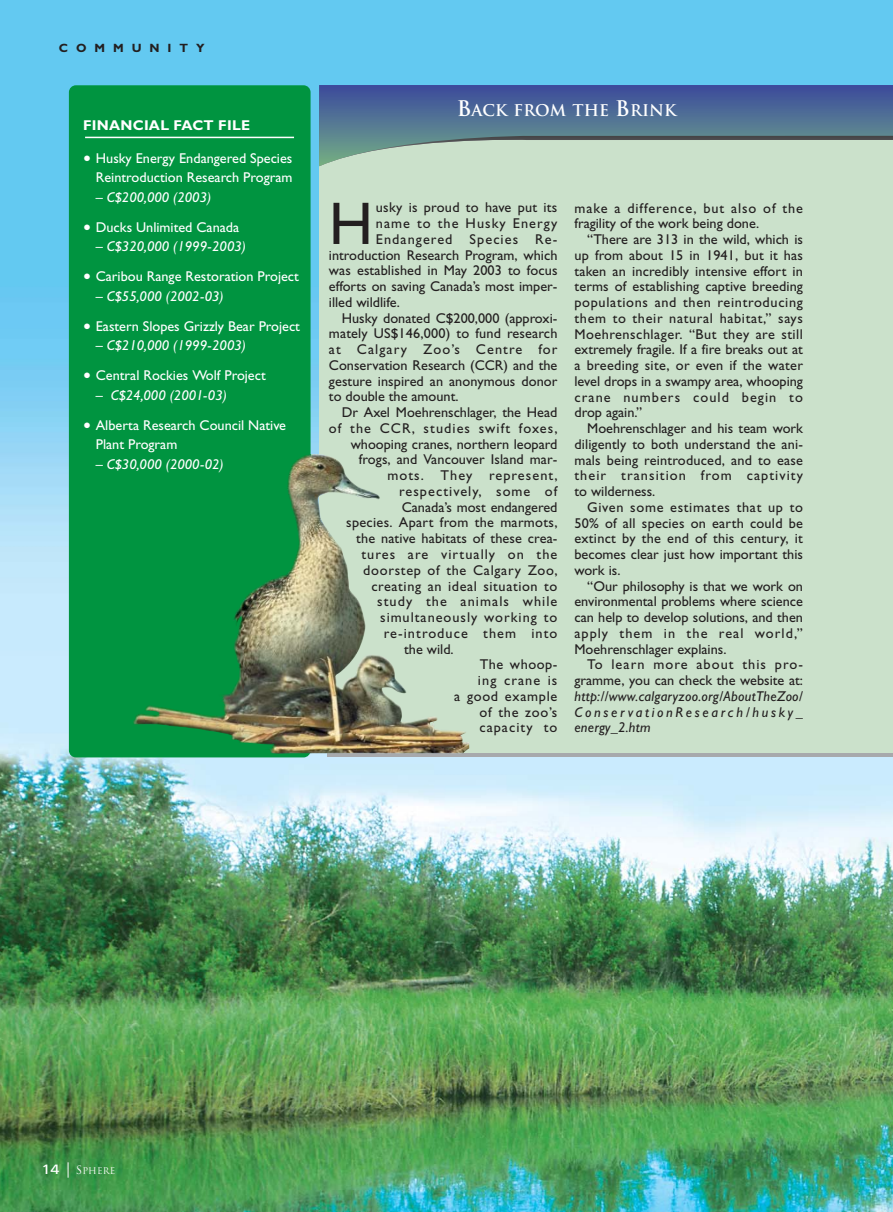
<style>
.page{position:relative;width:893px;height:1212px;background:#fff}
.page>*{position:absolute;margin:0;border:0;box-sizing:border-box;transform-origin:0 0}
.t1{font:60.45px "Gill Sans";color:#231f20}
.t2{font:700 15.75px "Trajan";color:#fff}
.t3{font:14.25px/15.8px "Gill Sans";letter-spacing:.01em;color:#231f20;text-align:justify}
.t4{font:14.25px "Gill Sans";letter-spacing:.075em;color:#231f20}
.t5{font:14.25px/19.5px "Gill Sans";color:#fff;text-align:right}
.t6{font:italic 14.25px "Gill Sans";color:#fff}
.t7{font:italic 14.25px/15.8px "Gill Sans";letter-spacing:.19em;color:#231f20;text-align:justify}
.t8{font:14.25px "Gill Sans";letter-spacing:.05em;color:#231f20}
.t9{font:14.25px "Gill Sans";letter-spacing:.04em;color:#231f20}
.t10{font:14.25px "Gill Sans";letter-spacing:.07em;color:#231f20}
.t11{font:700 14.25px "Gill Sans";letter-spacing:.015em;color:#fff}
.t12{font:700 12px "Gill Sans";letter-spacing:.66em;color:#231f20}
.t13{font:9px "Trajan";letter-spacing:.025em;color:#fff}
.s1{font-size:22.5px}
.s2{font-size:21px}
.s3{font-family:"Frutiger";font-size:13.5px}
.s4{font-size:11.25px}
</style>
<div class="page">
<img style="left:0;top:0;width:892px;height:1212px">
<div style="left:319px;top:124px;width:573px;height:629px;background:#cbe1cb"></div>
<svg style="left:319px;top:85px;width:573px;height:81px"></svg>
<div style="left:69px;top:85px;width:241px;height:672px;background:#009440;border-radius:7px"></div>
<img style="left:133px;top:452px;width:336px;height:302px">
<svg style="left:68px;top:1162px;width:1px;height:16px"></svg>
<hr style="left:85px;top:137px;width:209px;height:1px;background:#fff">
<p class="t12" style="left:59px;top:44px;width:147px">COMMUNITY</p>
<p class="t11" style="left:83px;top:121px;width:169px">FINANCIAL FACT FILE</p>
<p class="t5" style="left:83px;top:150px;width:211px"><span class="s1">•</span> Husky Energy Endangered Species<br>Reintroduction Research Program</p>
<p class="t6" style="left:96px;top:192px;width:117px">– C$200,000 (2003)</p>
<p class="t5" style="left:83px;top:219px;width:158px"><span class="s1">•</span> Ducks Unlimited Canada</p>
<p class="t6" style="left:96px;top:242px;width:152px">– C$320,000 (1999-2003)</p>
<p class="t5" style="left:83px;top:268px;width:217px"><span class="s1">•</span> Caribou Range Restoration Project</p>
<p class="t6" style="left:96px;top:291px;width:129px">– C$55,000 (2002-03)</p>
<p class="t5" style="left:83px;top:318px;width:218px"><span class="s1">•</span> Eastern Slopes Grizzly Bear Project</p>
<p class="t6" style="left:96px;top:341px;width:152px">– C$210,000 (1999-2003)</p>
<p class="t5" style="left:83px;top:367px;width:184px"><span class="s1">•</span> Central Rockies Wolf Project</p>
<p class="t6" style="left:96px;top:390px;width:133px">– C$24,000 (2001-03)</p>
<p class="t5" style="left:96px;top:417px;width:192px;text-align:left;text-indent:-13px"><span class="s1">•</span> Alberta Research Council Native<br>Plant Program</p>
<p class="t6" style="left:96px;top:459px;width:129px">– C$30,000 (2000-02)</p>
<p class="t2" style="left:456px;top:101px;width:221px"><span class="s2">B</span>ACK FROM THE <span class="s2">B</span>RINK</p>
<h1 class="t1" style="left:329px;top:203px;width:46px">H</h1>
<p class="t3" style="left:376px;top:201px;width:183px">usky is proud to have put its</p>
<p class="t4" style="left:376px;top:219px;width:183px">name to the Husky Energy</p>
<p class="t4" style="left:376px;top:234px;width:183px">Endangered Species Re-</p>
<p class="t3" style="left:329px;top:249px;width:230px">introduction Research Program, which</p>
<p class="t3" style="left:329px;top:264px;width:230px">was established in May 2003 to focus</p>
<p class="t3" style="left:329px;top:280px;width:230px">efforts on saving Canada’s most imper-</p>
<p class="t3" style="left:329px;top:296px;width:73px">illed wildlife.</p>
<p class="t3" style="left:342px;top:312px;width:217px">Husky donated C$200,000 (approxi-</p>
<p class="t3" style="left:329px;top:327px;width:230px">mately US$146,000) to fund research</p>
<p class="t4" style="left:329px;top:345px;width:230px">at Calgary Zoo’s Centre for</p>
<p class="t3" style="left:329px;top:359px;width:230px">Conservation Research (CCR) and the</p>
<p class="t3" style="left:329px;top:375px;width:230px">gesture inspired an anonymous donor</p>
<p class="t3" style="left:329px;top:390px;width:131px">to double the amount.</p>
<p class="t3" style="left:342px;top:406px;width:217px">Dr Axel Moehrenschlager, the Head</p>
<p class="t4" style="left:329px;top:423px;width:230px">of the CCR, studies swift foxes,</p>
<p class="t3" style="left:351px;top:438px;width:208px">whooping cranes, northern leopard</p>
<p class="t3" style="left:359px;top:453px;width:200px">frogs, and Vancouver Island mar-</p>
<p class="t4" style="left:387px;top:471px;width:171px">mots. They represent,</p>
<p class="t4" style="left:399px;top:486px;width:160px">respectively, some of</p>
<p class="t3" style="left:402px;top:501px;width:157px">Canada’s most endangered</p>
<p class="t3" style="left:346px;top:516px;width:213px">species. Apart from the marmots,</p>
<p class="t3" style="left:356px;top:532px;width:203px">the native habitats of these crea-</p>
<p class="t4" style="left:361px;top:549px;width:197px">tures are virtually on the</p>
<p class="t8" style="left:363px;top:565px;width:196px">doorstep of the Calgary Zoo,</p>
<p class="t9" style="left:371px;top:581px;width:188px">creating an ideal situation to</p>
<p class="t4" style="left:377px;top:597px;width:182px">study the animals while</p>
<p class="t10" style="left:380px;top:612px;width:179px">simultaneously working to</p>
<p class="t4" style="left:384px;top:628px;width:175px">re-introduce them into</p>
<p class="t3" style="left:404px;top:642px;width:51px">the wild.</p>
<p class="t9" style="left:479px;top:660px;width:79px">The whoop-</p>
<p class="t4" style="left:478px;top:675px;width:81px">ing crane is</p>
<p class="t8" style="left:454px;top:691px;width:105px">a good example</p>
<p class="t3" style="left:479px;top:705px;width:79px">of the zoo’s</p>
<p class="t4" style="left:479px;top:723px;width:79px">capacity to</p>
<p class="t3" style="left:574px;top:201px;width:230px">make a difference, but also of the fragility of the work being done.</p>
<p class="t3" style="left:574px;top:233px;width:230px;text-indent:13px">“There are 313 in the wild, which is up from about 15 in 1941, but it has taken an incredibly intensive effort in terms of establishing captive breeding populations and then reintroducing them to their natural habitat,” says Moehrenschlager. “But they are still extremely fragile. If a fire breaks out at a breeding site, or even if the water level drops in a swampy area, whooping crane numbers could begin to drop again.”</p>
<p class="t3" style="left:574px;top:422px;width:230px;text-indent:13px">Moehrenschlager and his team work diligently to both understand the ani&shy;mals being reintroduced, and to ease their transition from captivity to wilderness.</p>
<p class="t3" style="left:574px;top:501px;width:230px;text-indent:13px">Given some estimates that up to 50% of all species on earth could be extinct by the end of this century, it becomes clear just how important this work is.</p>
<p class="t3" style="left:574px;top:579px;width:230px;text-indent:13px">“Our philosophy is that we work on environmental problems where science can help to develop solutions, and then apply them in the real world,” Moehrenschlager explains.</p>
<p class="t3" style="left:574px;top:658px;width:230px;text-align:right">To learn more about this pro&shy;gramme, you can check the website at:</p>
<p class="t7" style="left:574px;top:690px;width:230px">http://www.calgaryzoo.org/AboutTheZoo/ ConservationResearch/husky_ energy_2.htm</p>
<p class="t13" style="left:42px;top:1165px;width:75px"><span class="s3">14</span> <span class="s4">S</span>PHERE</p>
</div>
